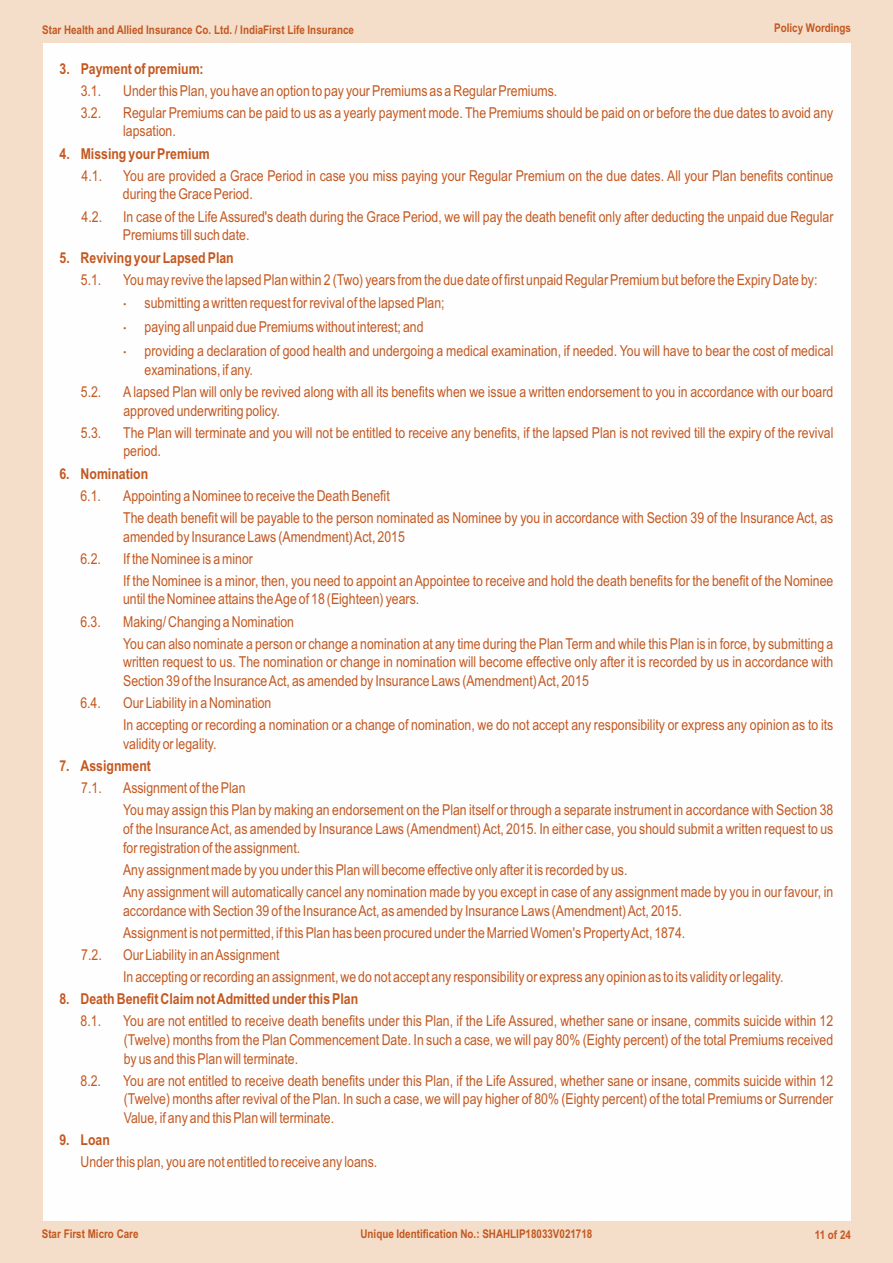
<style>
.page{position:relative;width:893px;height:1263px;background:#f4ddc9}
.page>*{position:absolute;margin:0;border:0;box-sizing:border-box;transform-origin:0 0}
.t1{font:15px/18.8px "Arial Narrow";color:#c35820}
.t2{font:700 15px "Arial Narrow";color:#c35820}
.t3{font:700 12px "Arial Narrow";color:#c35820}
</style>
<div class="page">
<div style="left:43px;top:43px;width:807px;height:1177px;background:#fefefe"></div>
<p class="t3" style="left:42px;top:25px;width:313px">Star Health and Allied Insurance Co. Ltd. / IndiaFirst Life Insurance</p>
<p class="t3" style="left:774px;top:23px;width:78px">Policy Wordings</p>
<p class="t2" style="left:60px;top:63px;width:146px">3. Payment of premium:</p>
<p class="t1" style="left:81px;top:82px;width:22px">3.1.</p>
<p class="t1" style="left:123px;top:82px;width:436px">Under this Plan, you have an option to pay your Premiums as a Regular Premiums.</p>
<p class="t1" style="left:81px;top:104px;width:22px">3.2.</p>
<p class="t1" style="left:123px;top:104px;width:712px">Regular Premiums can be paid to us as a yearly payment mode. The Premiums should be paid on or before the due dates to avoid any lapsation.</p>
<p class="t2" style="left:60px;top:148px;width:152px">4. Missing your Premium</p>
<p class="t1" style="left:82px;top:167px;width:22px">4.1.</p>
<p class="t1" style="left:123px;top:167px;width:712px">You are provided a Grace Period in case you miss paying your Regular Premium on the due dates. All your Plan benefits continue during the Grace Period.</p>
<p class="t1" style="left:82px;top:208px;width:22px">4.2.</p>
<p class="t1" style="left:123px;top:208px;width:712px">In case of the Life Assured's death during the Grace Period, we will pay the death benefit only after deducting the unpaid due Regular<br>Premiums till such date.</p>
<p class="t2" style="left:60px;top:252px;width:176px">5. Reviving your Lapsed Plan</p>
<p class="t1" style="left:81px;top:271px;width:22px">5.1.</p>
<p class="t1" style="left:145px;top:269px;width:690px;line-height:23.9px;text-indent:-21px">You may revive the lapsed Plan within 2 (Two) years from the due date of first unpaid Regular Premium but before the Expiry Date by: submitting a written request for revival of the lapsed Plan;<br>paying all unpaid due Premiums without interest; and<br>providing a declaration of good health and undergoing a medical examination, if needed. You will have to bear the cost of medical</p>
<p class="t1" style="left:145px;top:362px;width:110px">examinations, if any.</p>
<p class="t1" style="left:81px;top:384px;width:22px">5.2.</p>
<p class="t1" style="left:123px;top:384px;width:712px">A lapsed Plan will only be revived along with all its benefits when we issue a written endorsement to you in accordance with our board approved underwriting policy.</p>
<p class="t1" style="left:81px;top:424px;width:22px">5.3.</p>
<p class="t1" style="left:123px;top:424px;width:712px">The Plan will terminate and you will not be entitled to receive any benefits, if the lapsed Plan is not revived till the expiry of the revival period.</p>
<p class="t2" style="left:59px;top:468px;width:90px">6. Nomination</p>
<p class="t1" style="left:80px;top:488px;width:22px">6.1.</p>
<p class="t1" style="left:123px;top:486px;width:712px;line-height:22px">Appointing a Nominee to receive the Death Benefit<br>The death benefit will be payable to the person nominated as Nominee by you in accordance with Section 39 of the Insurance Act, as</p>
<p class="t1" style="left:123px;top:528px;width:283px">amended by Insurance Laws (Amendment) Act, 2015</p>
<p class="t1" style="left:80px;top:550px;width:22px">6.2.</p>
<p class="t1" style="left:123px;top:549px;width:712px;line-height:22px">If the Nominee is a minor<br>If the Nominee is a minor, then, you need to appoint an Appointee to receive and hold the death benefits for the benefit of the Nominee</p>
<p class="t1" style="left:123px;top:591px;width:298px">until the Nominee attains the Age of 18 (Eighteen) years.</p>
<p class="t1" style="left:80px;top:613px;width:22px">6.3.</p>
<p class="t1" style="left:123px;top:612px;width:712px;line-height:22px">Making/ Changing a Nomination<br>You can also nominate a person or change a nomination at any time during the Plan Term and while this Plan is in force, by submitting a</p>
<p class="t1" style="left:123px;top:654px;width:712px">written request to us. The nomination or change in nomination will become effective only after it is recorded by us in accordance with<br>Section 39 of the Insurance Act, as amended by Insurance Laws (Amendment) Act, 2015</p>
<p class="t1" style="left:80px;top:695px;width:22px">6.4.</p>
<p class="t1" style="left:123px;top:693px;width:712px;line-height:22px">Our Liability in a Nomination<br>In accepting or recording a nomination or a change of nomination, we do not accept any responsibility or express any opinion as to its</p>
<p class="t1" style="left:123px;top:735px;width:95px">validity or legality.</p>
<p class="t2" style="left:59px;top:760px;width:93px">7. Assignment</p>
<p class="t1" style="left:81px;top:780px;width:22px">7.1.</p>
<p class="t1" style="left:123px;top:778px;width:712px;line-height:22px">Assignment of the Plan<br>You may assign this Plan by making an endorsement on the Plan itself or through a separate instrument in accordance with Section 38</p>
<p class="t1" style="left:123px;top:821px;width:712px">of the Insurance Act, as amended by Insurance Laws (Amendment) Act, 2015. In either case, you should submit a written request to us for registration of the assignment.</p>
<p class="t1" style="left:123px;top:860px;width:712px;line-height:22px">Any assignment made by you under this Plan will become effective only after it is recorded by us.<br>Any assignment will automatically cancel any nomination made by you except in case of any assignment made by you in our favour, in</p>
<p class="t1" style="left:123px;top:900px;width:564px;line-height:22px">accordance with Section 39 of the Insurance Act, as amended by Insurance Laws (Amendment) Act, 2015.<br>Assignment is not permitted, if this Plan has been procured under the Married Women's Property Act, 1874.</p>
<p class="t1" style="left:81px;top:946px;width:22px">7.2.</p>
<p class="t1" style="left:123px;top:945px;width:662px;line-height:22px">Our Liability in an Assignment<br>In accepting or recording an assignment, we do not accept any responsibility or express any opinion as to its validity or legality.</p>
<p class="t2" style="left:59px;top:993px;width:300px">8. Death Benefit Claim not Admitted under this Plan</p>
<p class="t1" style="left:81px;top:1013px;width:22px">8.1.</p>
<p class="t1" style="left:123px;top:1013px;width:712px;text-align:justify">You are not entitled to receive death benefits under this Plan, if the Life Assured, whether sane or insane, commits suicide within 12 (Twelve) months from the Plan Commencement Date. In such a case, we will pay 80% (Eighty percent) of the total Premiums received by us and this Plan will terminate.</p>
<p class="t1" style="left:81px;top:1072px;width:22px">8.2.</p>
<p class="t1" style="left:123px;top:1072px;width:712px;text-align:justify">You are not entitled to receive death benefits under this Plan, if the Life Assured, whether sane or insane, commits suicide within 12 (Twelve) months after revival of the Plan. In such a case, we will pay higher of 80% (Eighty percent) of the total Premiums or Surrender Value, if any and this Plan will terminate.</p>
<p class="t2" style="left:59px;top:1134px;width:52px">9. Loan</p>
<p class="t1" style="left:81px;top:1154px;width:298px">Under this plan, you are not entitled to receive any loans.</p>
<p class="t3" style="left:42px;top:1229px;width:98px">Star First Micro Care</p>
<p class="t3" style="left:360px;top:1229px;width:233px">Unique Identification No.: SHAHLIP18033V021718</p>
<p class="t3" style="left:815px;top:1230px;width:38px">11 of 24</p>
</div>
